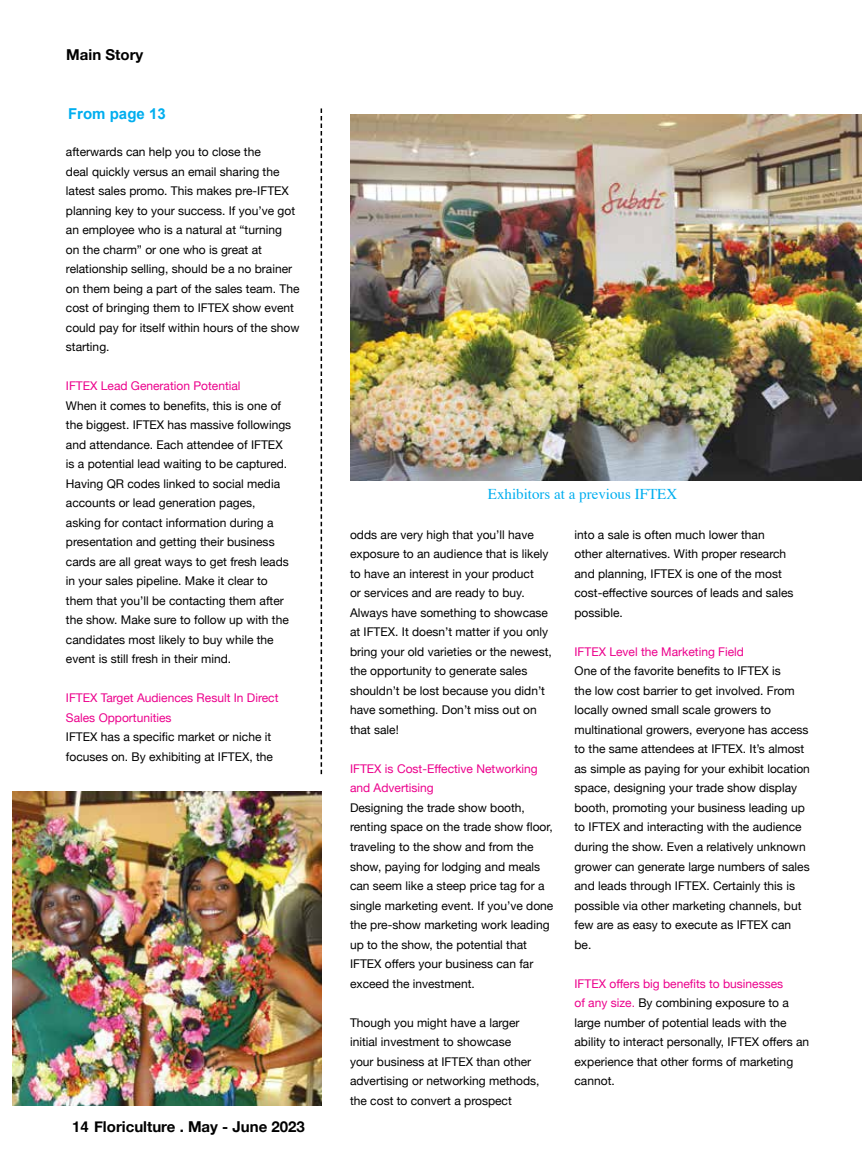
<style>
.page{position:relative;width:864px;height:1174px;background:#fff}
.page>*{position:absolute;margin:0;border:0;box-sizing:border-box;transform-origin:0 0}
.t1{font:700 15px "Helvetica Neue";color:#000}
.t2{font:15px "Times";color:#00aeef}
.t3{font:700 15px "Arial";color:#00aeef}
.t4{font:12px/19.5px "Helvetica Neue";color:#000}
.t5{font:12px/19.5px "Helvetica Neue";color:#ec008c}
.s1{font-family:"Helvetica"}
.s2{color:#ec008c}
</style>
<div class="page">
<img style="left:350px;top:115px;width:510px;height:366px">
<svg style="left:320px;top:108px;width:2px;height:666px"></svg>
<img style="left:13px;top:791px;width:308px;height:315px">
<p class="t1" style="left:66px;top:43px;width:78px">Main Story</p>
<p class="t3" style="left:68px;top:103px;width:99px">From page 13</p>
<p class="t4" style="left:66px;top:143px;width:235px">afterwards can help you to close the<br>deal quickly versus an email sharing the latest sales promo. This makes pre-IFTEX planning key to your success. If you’ve got an employee who is a natural at “turning<br>on the charm” or one who is great at relationship selling, should be a no brainer on them being a part of the sales team. The cost of bringing them to IFTEX show event could pay for itself within hours of the show starting.</p>
<p class="t5" style="left:66px;top:377px;width:176px">IFTEX Lead Generation Potential</p>
<p class="t4" style="left:66px;top:396px;width:227px">When it comes to benefits, this is one of the biggest. IFTEX has massive followings and attendance. Each attendee of IFTEX is a potential lead waiting to be captured.<br>Having QR codes linked to social media accounts or lead generation pages, asking for contact information during a presentation and getting their business cards are all great ways to get fresh leads in your sales pipeline. Make it clear to them that you’ll be contacting them after the show. Make sure to follow up with the candidates most likely to buy while the event is still fresh in their mind.</p>
<p class="t5" style="left:66px;top:689px;width:214px">IFTEX Target Audiences Result In Direct<br>Sales Opportunities</p>
<p class="t4" style="left:66px;top:728px;width:208px">IFTEX has a specific market or niche it focuses on. By exhibiting at IFTEX, the</p>
<p class="t1" style="left:72px;top:1115px;width:234px"><span class="s1">14</span> Floriculture . May - June 2023</p>
<p class="t2" style="left:487px;top:480px;width:191px">Exhibitors at a previous IFTEX</p>
<p class="t4" style="left:350px;top:525px;width:203px">odds are very high that you’ll have exposure to an audience that is likely to have an interest in your product<br>or services and are ready to buy.<br>Always have something to showcase at IFTEX. It doesn’t matter if you only bring your old varieties or the newest, the opportunity to generate sales shouldn’t be lost because you didn’t have something. Don’t miss out on that sale!</p>
<p class="t5" style="left:350px;top:759px;width:189px">IFTEX is Cost-Effective Networking and Advertising</p>
<p class="t4" style="left:350px;top:798px;width:205px">Designing the trade show booth, renting space on the trade show floor, traveling to the show and from the show, paying for lodging and meals can seem like a steep price tag for a single marketing event. If you’ve done the pre-show marketing work leading up to the show, the potential that IFTEX offers your business can far exceed the investment.</p>
<p class="t4" style="left:350px;top:1013px;width:191px">Though you might have a larger initial investment to showcase<br>your business at IFTEX than other advertising or networking methods, the cost to convert a prospect</p>
<p class="t4" style="left:574px;top:525px;width:220px">into a sale is often much lower than other alternatives. With proper research and planning, IFTEX is one of the most cost-effective sources of leads and sales possible.</p>
<p class="t5" style="left:574px;top:642px;width:171px">IFTEX Level the Marketing Field</p>
<p class="t4" style="left:574px;top:662px;width:237px">One of the favorite benefits to IFTEX is<br>the low cost barrier to get involved. From locally owned small scale growers to multinational growers, everyone has access to the same attendees at IFTEX. It’s almost as simple as paying for your exhibit location space, designing your trade show display booth, promoting your business leading up to IFTEX and interacting with the audience during the show. Even a relatively unknown grower can generate large numbers of sales and leads through IFTEX. Certainly this is possible via other marketing channels, but few are as easy to execute as IFTEX can be.</p>
<p class="t4" style="left:574px;top:974px;width:236px"><span class="s2">IFTEX offers big benefits to businesses<br>of any size.</span> By combining exposure to a large number of potential leads with the ability to interact personally, IFTEX offers an experience that other forms of marketing cannot.</p>
</div>
